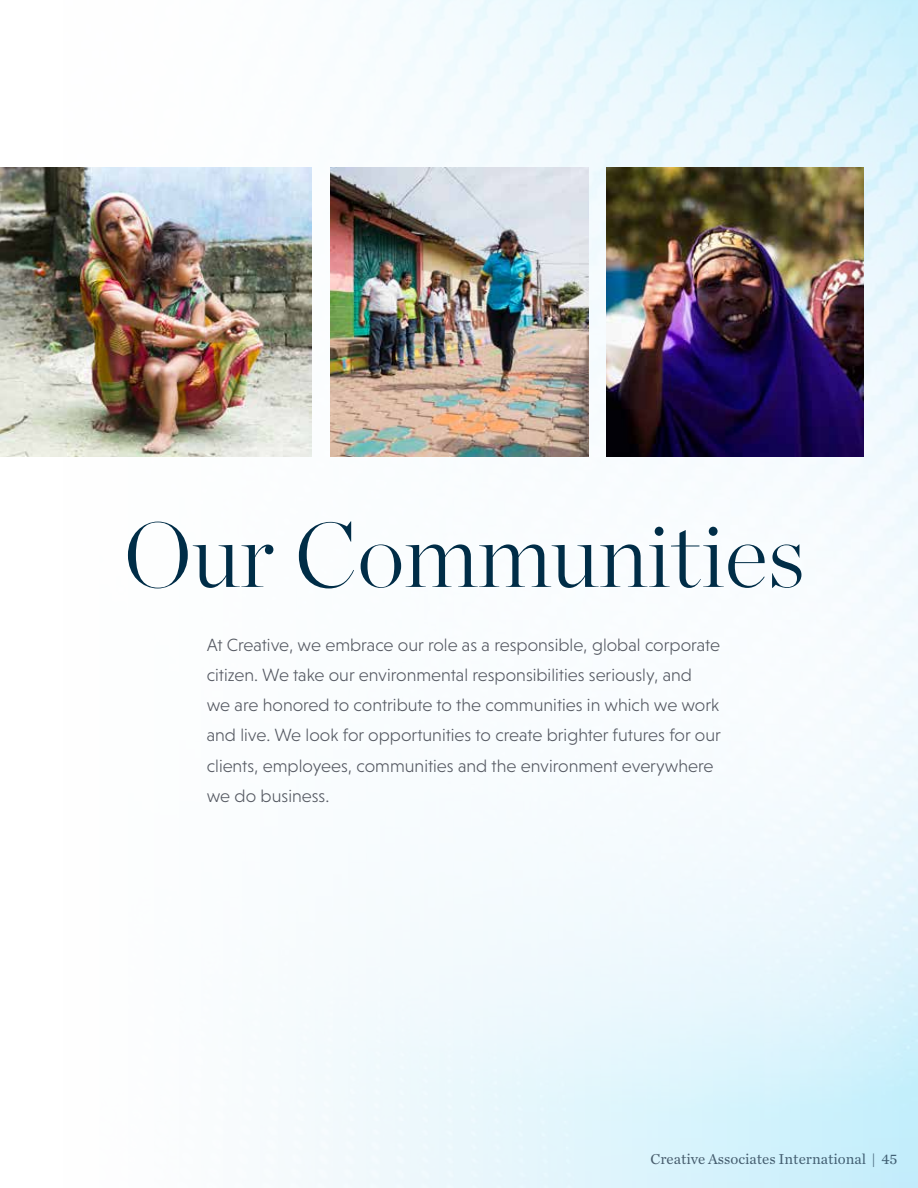
<style>
.page{position:relative;width:918px;height:1188px;background:#fff}
.page>*{position:absolute;margin:0;border:0;box-sizing:border-box;transform-origin:0 0}
.t1{font:200 91.5px "Chronicle Display";color:#002d47}
.t2{font:300 18px/30px "Niveau Grotesk";color:#545861}
.t3{font:15px "Chronicle Text G1";color:#545861}
</style>
<div class="page">
<img style="left:296px;top:0;width:622px;height:1188px">
<img style="left:0;top:167px;width:312px;height:290px">
<img style="left:606px;top:167px;width:258px;height:290px">
<img style="left:330px;top:167px;width:258px;height:290px">
<h1 class="t1" style="left:123px;top:486px;width:684px">Our Communities</h1>
<p class="t2" style="left:207px;top:630px;width:516px">At Creative, we embrace our role as a responsible, global corporate citizen. We take our environmental responsibilities seriously, and<br>we are honored to contribute to the communities in which we work and live. We look for opportunities to create brighter futures for our clients, employees, communities and the environment everywhere we do business.</p>
<p class="t3" style="left:650px;top:1148px;width:249px">Creative Associates International | 45</p>
</div>
